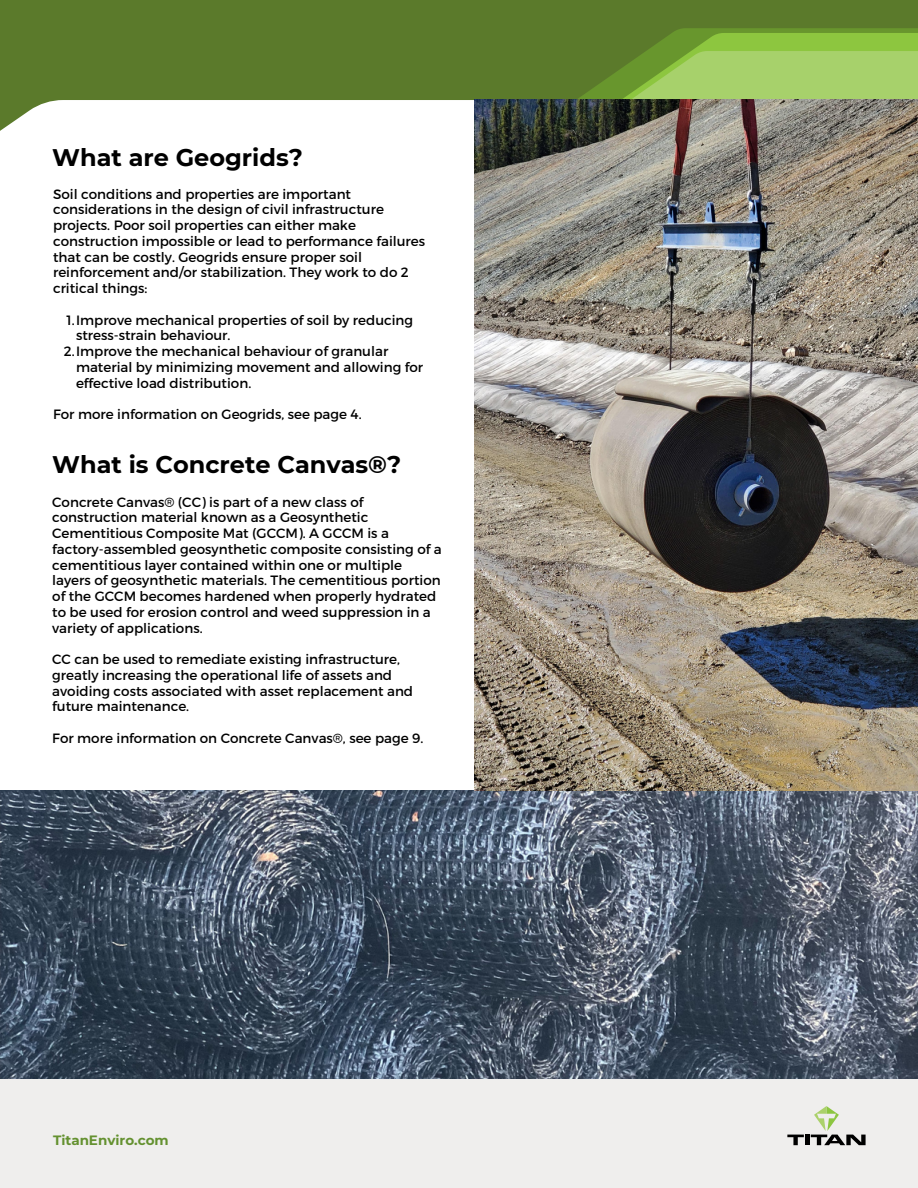
<style>
.page{position:relative;width:918px;height:1188px;background:#fff}
.page>*{position:absolute;margin:0;border:0;box-sizing:border-box;transform-origin:0 0}
.t1{font:700 24px "Montserrat";color:#000}
.t2{font:13.5px/15.8px "Montserrat";color:#000}
.t3{font:700 13.5px "Montserrat";color:#649130}
</style>
<div class="page">
<div style="left:0;top:0;width:918px;height:173px;background:#5b7a2b"></div>
<svg style="left:0;top:100px;width:475px;height:410px"></svg>
<svg style="left:497px;top:28px;width:421px;height:72px"></svg>
<div style="left:0;top:1079px;width:918px;height:109px;background:#efeeed"></div>
<svg style="left:787px;top:1135px;width:17px;height:10px"></svg>
<hr style="left:805px;top:1135px;width:4px;height:10px;background:#000">
<svg style="left:811px;top:1106px;width:55px;height:39px"></svg>
<img style="left:0;top:790px;width:918px;height:288px">
<img style="left:475px;top:100px;width:443px;height:690px">
<p class="t1" style="left:52px;top:142px;width:252px">What are Geogrids?</p>
<p class="t2" style="left:53px;top:185px;width:374px">Soil conditions and properties are important considerations in the design of civil infrastructure projects. Poor soil properties can either make construction impossible or lead to performance failures that can be costly. Geogrids ensure proper soil reinforcement and/or stabilization. They work to do 2 critical things:</p>
<p class="t2" style="left:76px;top:311px;width:339px;text-indent:-10px">1.Improve mechanical properties of soil by reducing stress-strain behaviour.</p>
<p class="t2" style="left:76px;top:343px;width:349px;text-indent:-12px">2.Improve the mechanical behaviour of granular material by minimizing movement and allowing for effective load distribution.</p>
<p class="t2" style="left:53px;top:406px;width:310px">For more information on Geogrids, see page 4.</p>
<p class="t1" style="left:52px;top:450px;width:351px">What is Concrete Canvas®?</p>
<p class="t2" style="left:52px;top:493px;width:391px">Concrete Canvas® (CC) is part of a new class of construction material known as a Geosynthetic Cementitious Composite Mat (GCCM). A GCCM is a factory-assembled geosynthetic composite consisting of a cementitious layer contained within one or multiple layers of geosynthetic materials. The cementitious portion of the GCCM becomes hardened when properly hydrated to be used for erosion control and weed suppression in a variety of applications.</p>
<p class="t2" style="left:52px;top:651px;width:362px">CC can be used to remediate existing infrastructure, greatly increasing the operational life of assets and avoiding costs associated with asset replacement and future maintenance.</p>
<p class="t2" style="left:52px;top:730px;width:373px">For more information on Concrete Canvas®, see page 9.</p>
<p class="t3" style="left:53px;top:1132px;width:117px">TitanEnviro.com</p>
</div>
